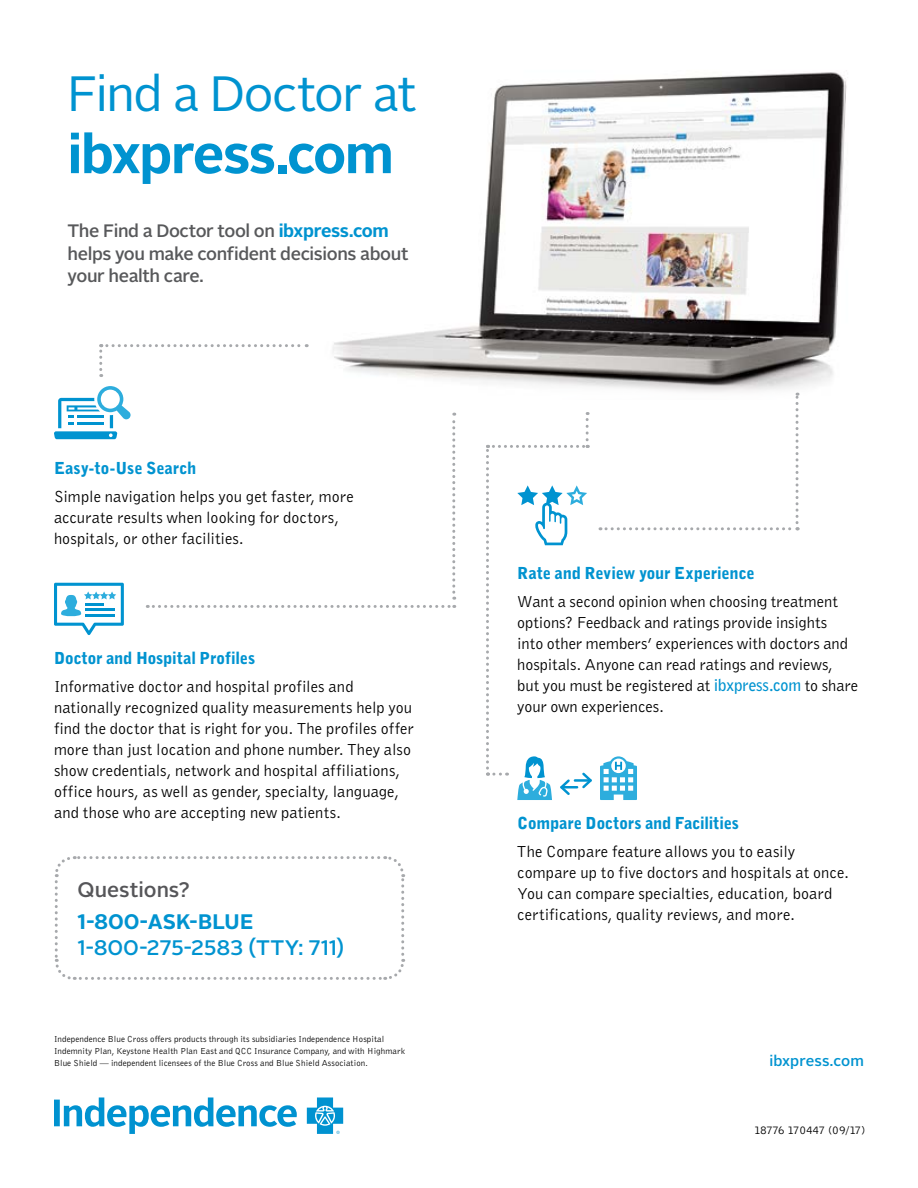
<style>
.page{position:relative;width:918px;height:1188px;background:#fff}
.page>*{position:absolute;margin:0;border:0;box-sizing:border-box;transform-origin:0 0}
.t1{font:700 54px "Alright Sans";letter-spacing:-.03em;color:#0093d0}
.t2{font:49.5px "Alright Sans";letter-spacing:-.03em;color:#0093d0}
.t3{font:500 21px "Alright Sans";letter-spacing:-.01em;color:#0093d0}
.t4{font:700 21px "Alright Sans";color:#0093d0}
.t5{font:500 21px "Alright Sans";color:#565659}
.t6{font:500 18px/22.5px "Alright Sans";letter-spacing:-.02em;color:#58595b}
.t7{font:16.5px/21px "Bell Gothic";letter-spacing:.005em;color:#000}
.t8{font:900 16.5px "Bell Gothic";letter-spacing:-.01em;color:#0093d0}
.t9{font:500 15px "Alright Sans";letter-spacing:.005em;color:#0093d0}
.t10{font:12px "Bell Gothic";letter-spacing:-.06em;color:#000}
.t11{font:9px/12px "Bell Gothic";letter-spacing:.01em;color:#000}
.s1{font-weight:700;color:#0093d0}
</style>
<div class="page">
<img style="left:308px;top:70px;width:539px;height:325px">
<svg style="left:54px;top:856px;width:352px;height:124px"></svg>
<svg style="left:54px;top:1097px;width:289px;height:37px"></svg>
<svg style="left:54px;top:386px;width:77px;height:53px"></svg>
<svg style="left:54px;top:583px;width:70px;height:52px"></svg>
<svg style="left:600px;top:756px;width:37px;height:44px"></svg>
<svg style="left:99px;top:344px;width:208px;height:33px"></svg>
<svg style="left:600px;top:393px;width:199px;height:137px"></svg>
<svg style="left:486px;top:412px;width:106px;height:388px"></svg>
<svg style="left:147px;top:413px;width:308px;height:195px"></svg>
<h2 class="t2" style="left:68px;top:60px;width:351px">Find a Doctor at</h2>
<h1 class="t1" style="left:68px;top:116px;width:328px">ibxpress.com</h1>
<p class="t6" style="left:68px;top:220px;width:343px">The Find a Doctor tool on <span class="s1">ibxpress.com </span>helps you make confident decisions about your health care.</p>
<p class="t8" style="left:54px;top:457px;width:144px">Easy-to-Use Search</p>
<p class="t7" style="left:54px;top:486px;width:301px">Simple navigation helps you get faster, more accurate results when looking for doctors, hospitals, or other facilities.</p>
<p class="t8" style="left:54px;top:648px;width:203px">Doctor and Hospital Profiles</p>
<p class="t7" style="left:54px;top:676px;width:362px">Informative doctor and hospital profiles and nationally recognized quality measurements help you find the doctor that is right for you. The profiles offer more than just location and phone number. They also show credentials, network and hospital affiliations, office hours, as well as gender, specialty, language, and those who are accepting new patients.</p>
<p class="t5" style="left:78px;top:876px;width:114px">Questions?</p>
<p class="t4" style="left:78px;top:907px;width:177px">1-800-ASK-BLUE</p>
<p class="t3" style="left:78px;top:933px;width:268px">1-800-275-2583 (TTY: 711)</p>
<p class="t11" style="left:54px;top:1033px;width:353px">Independence Blue Cross offers products through its subsidiaries Independence Hospital<br>Indemnity Plan, Keystone Health Plan East and QCC Insurance Company, and with Highmark<br>Blue Shield — independent licensees of the Blue Cross and Blue Shield Association.</p>
<p class="t8" style="left:517px;top:563px;width:239px">Rate and Review your Experience</p>
<p class="t7" style="left:517px;top:591px;width:342px">Want a second opinion when choosing treatment options? Feedback and ratings provide insights<br>into other members’ experiences with doctors and hospitals. Anyone can read ratings and reviews, but you must be registered at <span class="s1">ibxpress.com</span> to share your own experiences.</p>
<p class="t8" style="left:517px;top:813px;width:223px">Compare Doctors and Facilities</p>
<p class="t7" style="left:517px;top:841px;width:333px">The Compare feature allows you to easily compare up to five doctors and hospitals at once.<br>You can compare specialties, education, board certifications, quality reviews, and more.</p>
<p class="t9" style="left:769px;top:1050px;width:96px">ibxpress.com</p>
<p class="t10" style="left:754px;top:1122px;width:113px">18776 170447 (09/17)</p>
</div>
